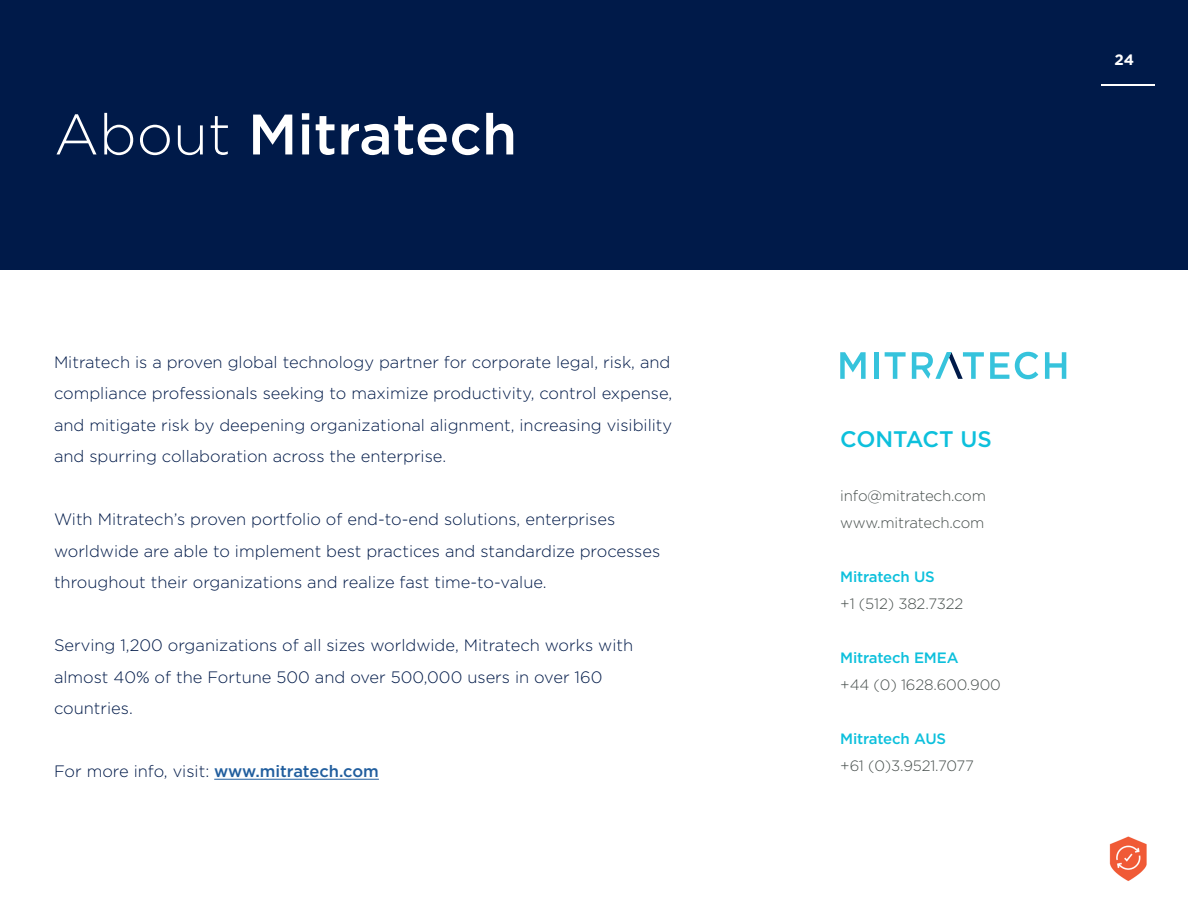
<style>
.page{position:relative;width:1188px;height:918px;background:#fff}
.page>*{position:absolute;margin:0;border:0;box-sizing:border-box;transform-origin:0 0}
.t1{font:500 57px "Gotham HTF";color:#fff}
.t2{font:500 22.5px "Gotham HTF";color:#0dc0dc}
.t3{font:300 16.5px/31.5px "Gotham HTF";color:#001a49}
.t4{font:300 15px/27px "Gotham HTF";letter-spacing:-.01em;color:#474f4d}
.t5{font:500 15px "Gotham HTF";letter-spacing:-.01em;color:#0dc0dc}
.t6{font:700 15px "Gotham HTF";color:#fff}
.s1{font-weight:300}
.s2{font-weight:500;color:#215e9e}
</style>
<div class="page">
<img style="left:1109px;top:836px;width:38px;height:45px">
<div style="left:0;top:0;width:1188px;height:270px;background:#001a49"></div>
<hr style="left:1101px;top:85px;width:54px;height:1px;background:#fff">
<hr style="left:214px;top:779px;width:165px;height:1px;background:#215e9e">
<svg style="left:840px;top:352px;width:26px;height:27px"></svg>
<hr style="left:874px;top:352px;width:4px;height:27px;background:#36c3dc">
<svg style="left:885px;top:352px;width:21px;height:27px"></svg>
<svg style="left:990px;top:352px;width:19px;height:27px"></svg>
<svg style="left:1015px;top:352px;width:23px;height:27px"></svg>
<svg style="left:1045px;top:352px;width:21px;height:27px"></svg>
<svg style="left:912px;top:352px;width:72px;height:27px"></svg>
<h1 class="t1" style="left:54px;top:102px;width:465px"><span class="s1">About</span> Mitratech</h1>
<p class="t3" style="left:54px;top:346px;width:620px;text-align:justify">Mitratech is a proven global technology partner for corporate legal, risk, and compliance professionals seeking to maximize productivity, control expense, and mitigate risk by deepening organizational alignment, increasing visibility and spurring collaboration across the enterprise.</p>
<p class="t3" style="left:54px;top:503px;width:608px">With Mitratech’s proven portfolio of end-to-end solutions, enterprises worldwide are able to implement best practices and standardize processes throughout their organizations and realize fast time-to-value.</p>
<p class="t3" style="left:54px;top:629px;width:581px">Serving 1,200 organizations of all sizes worldwide, Mitratech works with almost 40% of the Fortune 500 and over 500,000 users in over 160 countries.</p>
<p class="t3" style="left:54px;top:755px;width:326px">For more info, visit: <span class="s2">www.mitratech.com</span></p>
<p class="t6" style="left:1115px;top:51px;width:21px">24</p>
<h2 class="t2" style="left:840px;top:426px;width:153px">CONTACT US</h2>
<p class="t4" style="left:840px;top:482px;width:147px">info@mitratech.com www.mitratech.com</p>
<p class="t5" style="left:840px;top:568px;width:96px">Mitratech US</p>
<p class="t4" style="left:840px;top:590px;width:125px">+1 (512) 382.7322</p>
<p class="t5" style="left:840px;top:649px;width:120px">Mitratech EMEA</p>
<p class="t4" style="left:840px;top:671px;width:162px">+44 (0) 1628.600.900</p>
<p class="t5" style="left:840px;top:730px;width:107px">Mitratech AUS</p>
<p class="t4" style="left:840px;top:752px;width:135px">+61 (0)3.9521.7077</p>
</div>
